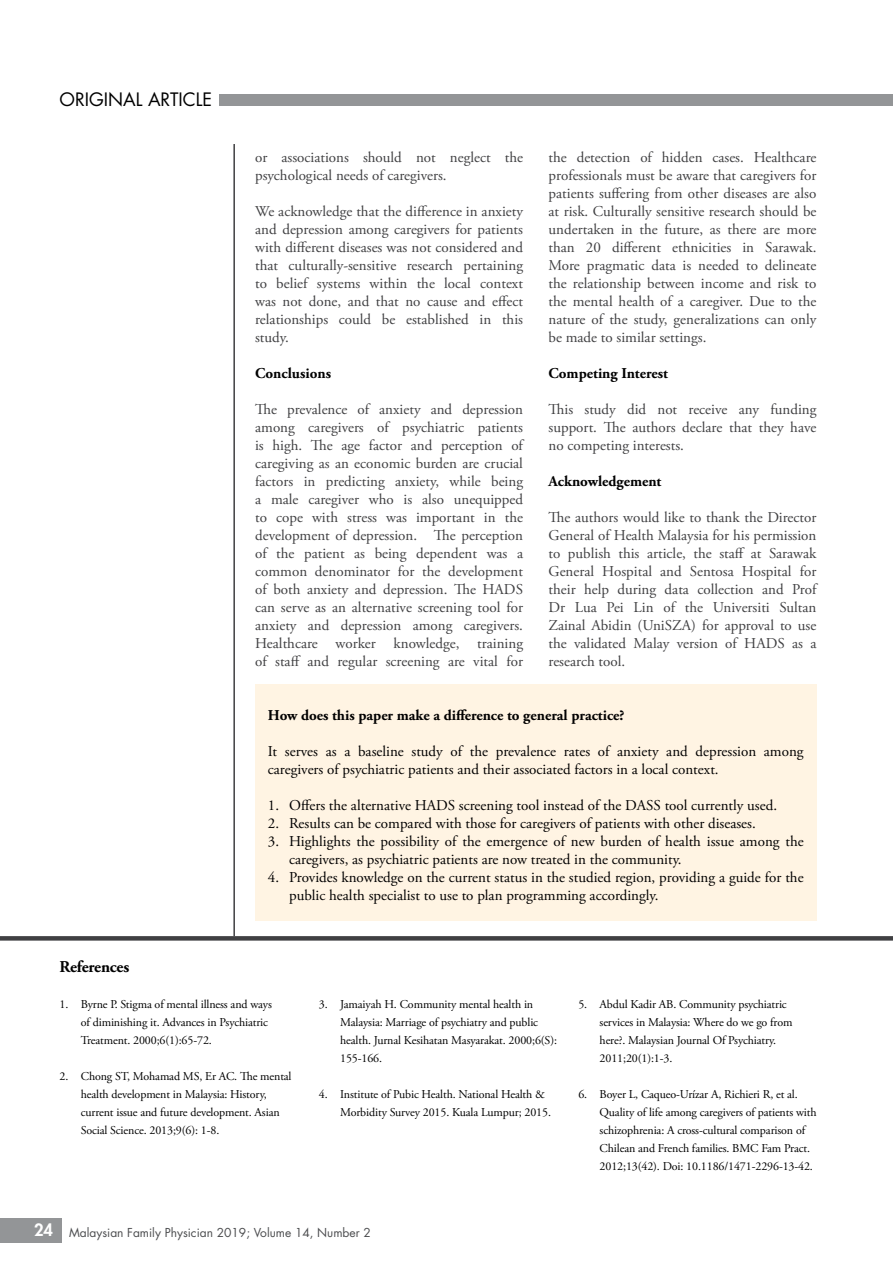
<style>
.page{position:relative;width:893px;height:1263px;background:#fff}
.page>*{position:absolute;margin:0;border:0;box-sizing:border-box;transform-origin:0 0}
.t1{font:18px "Futura Std";color:#000}
.t2{font:700 16.5px "Adobe Garamond Pro";letter-spacing:-.01em;color:#000}
.t3{font:800 16.5px "Futura Std";color:#fff}
.t4{font:15px/18px "Adobe Garamond Pro";color:#404042;text-align:justify}
.t5{font:15px/18px "Adobe Garamond Pro";color:#000}
.t6{font:700 15px "Adobe Garamond Pro";color:#000}
.t7{font:12px/18px "Adobe Garamond Pro";letter-spacing:-.01em;color:#000}
.t8{font:12px "Futura Std";color:#4c4d4f}
</style>
<div class="page">
<div style="left:0;top:1218px;width:62px;height:24px;background:#939597"></div>
<div style="left:219px;top:95px;width:674px;height:11px;background:#939597"></div>
<hr style="left:233px;top:144px;width:2px;height:792px;background:#404042">
<div style="left:255px;top:684px;width:561px;height:237px;background:#fff4e3"></div>
<div style="left:0;top:936px;width:893px;height:5px;background:#404042"></div>
<p class="t1" style="left:60px;top:88px;width:154px">ORIGINAL ARTICLE</p>
<p class="t4" style="left:255px;top:149px;width:269px">or associations should not neglect the psychological needs of caregivers.</p>
<p class="t4" style="left:255px;top:203px;width:269px">We acknowledge that the difference in anxiety and depression among caregivers for patients with different diseases was not considered and that culturally-sensitive research pertaining to belief systems within the local context was not done, and that no cause and effect relationships could be established in this study.</p>
<p class="t6" style="left:255px;top:365px;width:77px">Conclusions</p>
<p class="t4" style="left:255px;top:401px;width:269px">The prevalence of anxiety and depression among caregivers of psychiatric patients is high. The age factor and perception of caregiving as an economic burden are crucial factors in predicting anxiety, while being a male caregiver who is also unequipped to cope with stress was important in the development of depression. The perception of the patient as being dependent was a common denominator for the development of both anxiety and depression. The HADS can serve as an alternative screening tool for anxiety and depression among caregivers.<br>Healthcare worker knowledge, training of staff and regular screening are vital for</p>
<p class="t4" style="left:549px;top:149px;width:269px">the detection of hidden cases. Healthcare professionals must be aware that caregivers for patients suffering from other diseases are also at risk. Culturally sensitive research should be undertaken in the future, as there are more than 20 different ethnicities in Sarawak.<br>More pragmatic data is needed to delineate the relationship between income and risk to the mental health of a caregiver. Due to the nature of the study, generalizations can only be made to similar settings.</p>
<p class="t6" style="left:549px;top:365px;width:121px">Competing Interest</p>
<p class="t4" style="left:549px;top:401px;width:269px">This study did not receive any funding support. The authors declare that they have no competing interests.</p>
<p class="t6" style="left:549px;top:473px;width:114px">Acknowledgement</p>
<p class="t4" style="left:549px;top:509px;width:269px">The authors would like to thank the Director General of Health Malaysia for his permission to publish this article, the staff at Sarawak General Hospital and Sentosa Hospital for their help during data collection and Prof Dr Lua Pei Lin of the Universiti Sultan Zainal Abidin (UniSZA) for approval to use the validated Malay version of HADS as a research tool.</p>
<p class="t6" style="left:268px;top:707px;width:358px">How does this paper make a difference to general practice?</p>
<p class="t5" style="left:268px;top:743px;width:537px">It serves as a baseline study of the prevalence rates of anxiety and depression among caregivers of psychiatric patients and their associated factors in a local context.</p>
<p class="t5" style="left:268px;top:797px;width:511px">1. Offers the alternative HADS screening tool instead of the DASS tool currently used.</p>
<p class="t5" style="left:268px;top:815px;width:489px">2. Results can be compared with those for caregivers of patients with other diseases.</p>
<p class="t5" style="left:289px;top:833px;width:516px;text-indent:-21px">3. Highlights the possibility of the emergence of new burden of health issue among the caregivers, as psychiatric patients are now treated in the community.</p>
<p class="t5" style="left:289px;top:869px;width:516px;text-indent:-21px">4. Provides knowledge on the current status in the studied region, providing a guide for the public health specialist to use to plan programming accordingly.</p>
<p class="t2" style="left:60px;top:957px;width:71px">References</p>
<p class="t7" style="left:81px;top:996px;width:193px;text-indent:-21px">1. Byrne P. Stigma of mental illness and ways of diminishing it. Advances in Psychiatric<br>Treatment. 2000;6(1):65-72.</p>
<p class="t7" style="left:81px;top:1068px;width:212px;text-indent:-21px">2. Chong ST, Mohamad MS, Er AC. The mental health development in Malaysia: History, current issue and future development. Asian Social Science. 2013;9(6): 1-8.</p>
<p class="t7" style="left:340px;top:996px;width:218px;text-indent:-21px">3. Jamaiyah H. Community mental health in Malaysia: Marriage of psychiatry and public health. Jurnal Kesihatan Masyarakat. 2000;6(S):<br>155-166.</p>
<p class="t7" style="left:340px;top:1086px;width:212px;text-indent:-21px">4. Institute of Pubic Health. National Health &amp;<br>Morbidity Survey 2015. Kuala Lumpur; 2015.</p>
<p class="t3" style="left:34px;top:1220px;width:21px">24</p>
<p class="t8" style="left:69px;top:1225px;width:303px">Malaysian Family Physician 2019; Volume 14, Number 2</p>
<p class="t7" style="left:600px;top:996px;width:194px;text-indent:-21px">5. Abdul Kadir AB. Community psychiatric services in Malaysia: Where do we go from here?. Malaysian Journal Of Psychiatry.<br>2011;20(1):1-3.</p>
<p class="t7" style="left:600px;top:1086px;width:218px;text-indent:-21px">6. Boyer L, Caqueo-Urízar A, Richieri R, et al.<br>Quality of life among caregivers of patients with schizophrenia: A cross-cultural comparison of Chilean and French families. BMC Fam Pract.<br>2012;13(42). Doi: 10.1186/1471-2296-13-42.</p>
</div>
